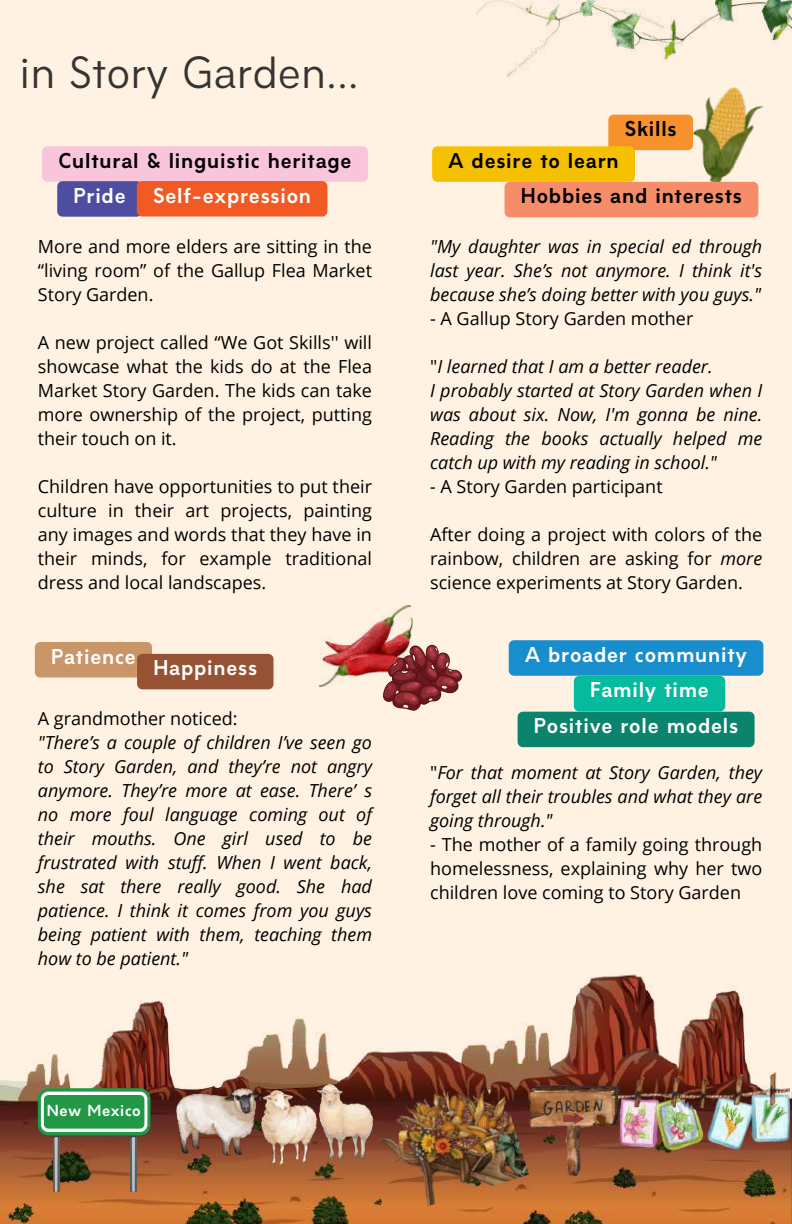
<style>
.page{position:relative;width:792px;height:1224px;background:#fff2e2}
.page>*{position:absolute;margin:0;border:0;box-sizing:border-box;transform-origin:0 0}
.t1{font:42px "Amicale";color:#343434}
.t2{font:700 20px "Amicale";letter-spacing:.04em;color:#fff}
.t3{font:700 20px/35.6px "Amicale";letter-spacing:.04em;color:#000}
.t4{font:italic 18px/24px "Open Sans";color:#000;text-align:justify}
.t5{font:18px/24px "Open Sans";color:#000;text-align:justify}
.t6{font:700 15px "Amicale";letter-spacing:.04em;color:#fff}
.s1{font-style:normal}
.s2{font-style:italic}
</style>
<div class="page">
<img style="left:0;top:974px;width:792px;height:250px">
<img style="left:319px;top:606px;width:93px;height:81px">
<svg style="left:383px;top:645px;width:79px;height:66px"></svg>
<img style="left:317px;top:1085px;width:53px;height:73px">
<img style="left:261px;top:1091px;width:56px;height:73px">
<img style="left:176px;top:1088px;width:86px;height:68px">
<img style="left:370px;top:1073px;width:159px;height:141px">
<img style="left:529px;top:1086px;width:90px;height:90px">
<img style="left:564px;top:1113px;width:19px;height:11px">
<img style="left:477px;top:0;width:315px;height:77px">
<img style="left:680px;top:86px;width:83px;height:100px">
<div style="left:608px;top:115px;width:85px;height:35px;background:#f6912b;border-radius:5px"></div>
<div style="left:432px;top:146px;width:203px;height:36px;background:#f5c000;border-radius:5px"></div>
<div style="left:505px;top:182px;width:253px;height:35px;background:#f68d68;border-radius:5px"></div>
<div style="left:42px;top:146px;width:326px;height:36px;background:#f9c5db;border-radius:5px"></div>
<div style="left:57px;top:181px;width:85px;height:36px;background:#4d4ea2;border-radius:5px"></div>
<div style="left:137px;top:181px;width:190px;height:36px;background:#f15a24;border-radius:5px"></div>
<div style="left:509px;top:640px;width:254px;height:36px;background:#198ece;border-radius:5px"></div>
<div style="left:574px;top:676px;width:151px;height:35px;background:#06bb9d;border-radius:5px"></div>
<div style="left:518px;top:712px;width:237px;height:35px;background:#0a846c;border-radius:5px"></div>
<div style="left:35px;top:642px;width:117px;height:36px;background:#ca9569;border-radius:5px"></div>
<div style="left:137px;top:654px;width:137px;height:35px;background:#975233;border-radius:5px"></div>
<img style="left:619px;top:1073px;width:171px;height:81px">
<svg style="left:53px;top:1135px;width:6px;height:57px"></svg>
<svg style="left:130px;top:1135px;width:7px;height:57px"></svg>
<svg style="left:38px;top:1088px;width:112px;height:47px"></svg>
<div style="left:41px;top:1092px;width:106px;height:40px;background:#fff;border-radius:8px"></div>
<div style="left:44px;top:1095px;width:100px;height:34px;background:#229847;border-radius:5px"></div>
<h1 class="t1" style="left:20px;top:56px;width:341px">in Story Garden...</h1>
<p class="t3" style="left:58px;top:145px;width:295px">Cultural &amp; linguistic heritage</p>
<p class="t2" style="left:74px;top:188px;width:54px">Pride</p>
<p class="t2" style="left:153px;top:188px;width:159px">Self-expression</p>
<p class="t5" style="left:38px;top:234px;width:336px">More and more elders are sitting in the “living room” of the Gallup Flea Market Story Garden.</p>
<p class="t5" style="left:38px;top:330px;width:336px">A new project called “We Got Skills'' will showcase what the kids do at the Flea Market Story Garden. The kids can take more ownership of the project, putting their touch on it.</p>
<p class="t5" style="left:38px;top:474px;width:336px">Children have opportunities to put their culture in their art projects, painting any images and words that they have in their minds, for example traditional dress and local landscapes.</p>
<p class="t2" style="left:51px;top:649px;width:86px">Patience</p>
<p class="t2" style="left:153px;top:660px;width:105px">Happiness</p>
<p class="t5" style="left:38px;top:706px;width:201px">A grandmother noticed:</p>
<p class="t4" style="left:38px;top:730px;width:336px">"There’s a couple of children I’ve seen go to Story Garden, and they’re not angry anymore. They’re more at ease. There’ s no more foul language coming out of their mouths. One girl used to be frustrated with stuff. When I went back, she sat there really good. She had patience. I think it comes from you guys being patient with them, teaching them how to be patient."</p>
<p class="t3" style="left:625px;top:113px;width:53px">Skills</p>
<p class="t3" style="left:521px;top:145px;width:223px;text-indent:-72px">A desire to learn<br>Hobbies and interests</p>
<p class="t4" style="left:430px;top:234px;width:334px">"My daughter was in special ed through last year. She’s not anymore. I think it's because she’s doing better with you guys."</p>
<p class="t5" style="left:430px;top:306px;width:265px">- A Gallup Story Garden mother</p>
<p class="t4" style="left:430px;top:354px;width:334px;text-align:left"><span class="s1">"</span>I learned that I am a better reader.<br>I probably started at Story Garden when I was about six. Now, I'm gonna be nine.<br>Reading the books actually helped me catch up with my reading in school."</p>
<p class="t5" style="left:430px;top:474px;width:234px"><span class="s2">-</span> A Story Garden participant</p>
<p class="t5" style="left:430px;top:522px;width:334px">After doing a project with colors of the rainbow, children are asking for <span class="s2">more </span>science experiments at Story Garden.</p>
<p class="t2" style="left:525px;top:647px;width:223px">A broader community</p>
<p class="t2" style="left:590px;top:682px;width:120px">Family time</p>
<p class="t2" style="left:534px;top:718px;width:206px">Positive role models</p>
<p class="t4" style="left:430px;top:760px;width:334px"><span class="s1">"</span>For that moment at Story Garden, they forget all their troubles and what they are going through."</p>
<p class="t5" style="left:430px;top:832px;width:334px">- The mother of a family going through homelessness, explaining why her two children love coming to Story Garden</p>
<p class="t6" style="left:47px;top:1105px;width:95px">New Mexico</p>
</div>
